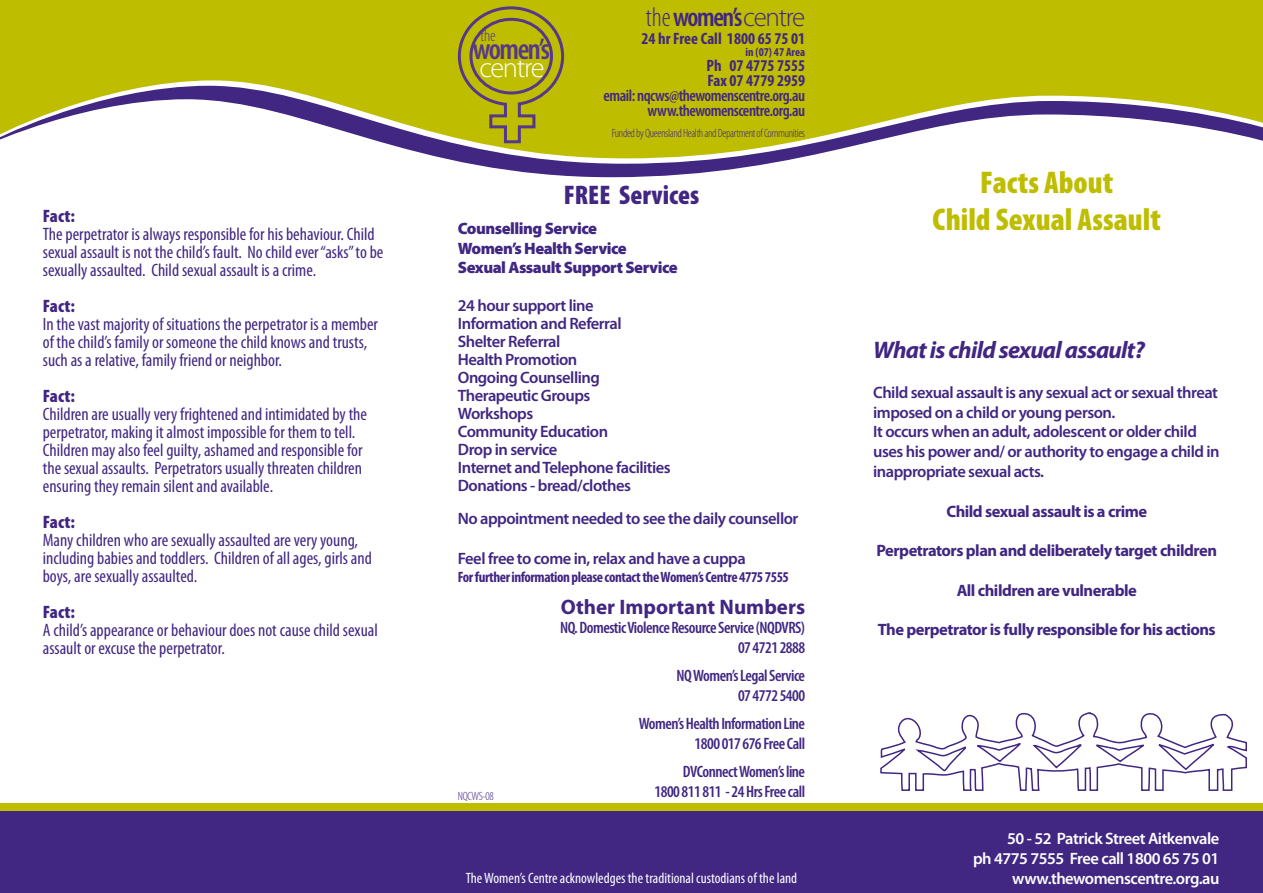
<style>
.page{position:relative;width:1263px;height:893px;background:#fff}
.page>*{position:absolute;margin:0;border:0;box-sizing:border-box;transform-origin:0 0}
.t1{font:900 condensed 31.5px/37.8px "Myriad Pro";color:#bebd00;text-align:center}
.t2{font:600 condensed 30px "Myriad Pro";letter-spacing:-.05em;color:#57378a}
.t3{font:300 28.35px "Myriad Pro";letter-spacing:-.05em;color:#fff}
.t4{font:600 condensed 27px "Myriad Pro";letter-spacing:-.05em;color:#412682}
.t5{font:900 condensed 27px "Myriad Pro";color:#412682}
.t6{font:italic 700 24px "Myriad Pro";letter-spacing:-.03em;color:#412682}
.t7{font:700 21px "Myriad Pro";color:#412682}
.t8{font:condensed 18px/18px "Myriad Pro";color:#412682}
.t9{font:900 condensed 18px "Myriad Pro";color:#412682}
.t10{font:300 condensed 16.65px "Myriad Pro";color:#57378a}
.t11{font:600 16.5px/18px "Myriad Pro";letter-spacing:-.03em;color:#412682}
.t12{font:600 condensed 16.5px/19.8px "Myriad Pro";letter-spacing:-.03em;color:#412682;text-align:right}
.t13{font:700 16.5px "Myriad Pro";letter-spacing:-.03em;color:#412682}
.t14{font:600 16.5px/19.8px "Myriad Pro";letter-spacing:-.03em;color:#fff;text-align:right}
.t15{font:900 16.5px/19.8px "Myriad Pro";letter-spacing:-.03em;color:#412682}
.t16{font:700 condensed 16.5px/15px "Myriad Pro";color:#412682}
.t17{font:condensed 15px "Myriad Pro";color:#fff}
.t18{font:700 condensed 15px "Myriad Pro";letter-spacing:-.03em;color:#412682}
.t19{font:300 condensed 12px "Myriad Pro";letter-spacing:-.03em;color:#412682}
.t20{font:700 condensed 12px "Myriad Pro";color:#412682}
.s1{font-weight:300}
.s2{font-weight:300;font-stretch:normal}
</style>
<div class="page">
<div style="left:0;top:804px;width:1263px;height:89px;background:#bebd00"></div>
<svg style="left:472px;top:164px;width:293px;height:14px"></svg>
<svg style="left:443px;top:158px;width:355px;height:6px;fill:#412682"></svg>
<svg style="left:0;top:0;width:1263px;height:158px;fill:#bebd00"></svg>
<div style="left:0;top:811px;width:1263px;height:82px;background:#412682"></div>
<svg style="left:456px;top:5px;width:110px;height:140px;background:#b0ab14"></svg>
<svg style="left:880px;top:712px;width:367px;height:79px"></svg>
<p class="t9" style="left:43px;top:205px;width:34px">Fact:</p>
<p class="t8" style="left:43px;top:225px;width:342px">The perpetrator is always responsible for his behaviour. Child sexual assault is not the child’s fault. No child ever “asks” to be sexually assaulted. Child sexual assault is a crime.</p>
<p class="t9" style="left:43px;top:295px;width:34px">Fact:</p>
<p class="t8" style="left:43px;top:315px;width:337px">In the vast majority of situations the perpetrator is a member of the child’s family or someone the child knows and trusts, such as a relative, family friend or neighbor.</p>
<p class="t9" style="left:43px;top:385px;width:34px">Fact:</p>
<p class="t8" style="left:43px;top:405px;width:326px">Children are usually very frightened and intimidated by the perpetrator, making it almost impossible for them to tell.<br>Children may also feel guilty, ashamed and responsible for the sexual assaults. Perpetrators usually threaten children ensuring they remain silent and available.</p>
<p class="t9" style="left:43px;top:511px;width:34px">Fact:</p>
<p class="t8" style="left:43px;top:531px;width:331px">Many children who are sexually assaulted are very young, including babies and toddlers. Children of all ages, girls and boys, are sexually assaulted.</p>
<p class="t9" style="left:43px;top:601px;width:34px">Fact:</p>
<p class="t8" style="left:43px;top:621px;width:337px">A child’s appearance or behaviour does not cause child sexual assault or excuse the perpetrator.</p>
<p class="t10" style="left:480px;top:26px;width:17px">the</p>
<h2 class="t2" style="left:473px;top:31px;width:79px">women’s</h2>
<h3 class="t3" style="left:479px;top:50px;width:66px">centre</h3>
<h3 class="t4" style="left:646px;top:0;width:161px"><span class="s1">the</span>women’s<span class="s2">centre</span></h3>
<p class="t16" style="left:641px;top:30px;width:165px">24 hr Free Call 1800 65 75 01</p>
<p class="t20" style="left:745px;top:44px;width:61px">in (07) 47 Area</p>
<p class="t16" style="left:707px;top:57px;width:100px">Ph 07 4775 7555<br>Fax 07 4779 2959</p>
<p class="t12" style="left:604px;top:87px;width:203px;line-height:15px">email: nqcws@thewomenscentre.org.au www.thewomenscentre.org.au</p>
<p class="t19" style="left:612px;top:126px;width:195px">Funded by Queensland Health and Department of Communities</p>
<h3 class="t5" style="left:564px;top:178px;width:137px">FREE Services</h3>
<p class="t15" style="left:458px;top:218px;width:221px">Counselling Service<br>Women’s Health Service<br>Sexual Assault Support Service</p>
<p class="t11" style="left:458px;top:296px;width:214px">24 hour support line<br>Information and Referral<br>Shelter Referral<br>Health Promotion<br>Ongoing Counselling<br>Therapeutic Groups<br>Workshops<br>Community Education<br>Drop in service<br>Internet and Telephone facilities<br>Donations - bread/clothes</p>
<p class="t11" style="left:458px;top:509px;width:342px">No appointment needed to see the daily counsellor</p>
<p class="t11" style="left:458px;top:549px;width:289px">Feel free to come in, relax and have a cuppa</p>
<p class="t18" style="left:458px;top:567px;width:333px">For further information please contact the Women’s Centre 4775 7555</p>
<p class="t7" style="left:561px;top:593px;width:246px">Other Important Numbers</p>
<p class="t12" style="left:560px;top:617px;width:247px">NQ. Domestic Violence Resource Service (NQDVRS)<br>07 4721 2888</p>
<p class="t12" style="left:676px;top:665px;width:130px">NQ Women’s Legal Service<br>07 4772 5400</p>
<p class="t12" style="left:639px;top:713px;width:168px">Women’s Health Information Line<br>1800 017 676 Free Call</p>
<p class="t12" style="left:655px;top:762px;width:152px">DVConnect Women’s line<br>1800 811 811 - 24 Hrs Free call</p>
<p class="t19" style="left:458px;top:789px;width:37px">NQCWS-08</p>
<p class="t17" style="left:466px;top:869px;width:333px">The Women’s Centre acknowledges the traditional custodians of the land</p>
<h1 class="t1" style="left:933px;top:162px;width:230px">Facts About<br>Child Sexual Assault</h1>
<h3 class="t6" style="left:873px;top:334px;width:273px">What is child sexual assault?</h3>
<p class="t11" style="left:873px;top:382px;width:348px;line-height:19.8px">Child sexual assault is any sexual act or sexual threat imposed on a child or young person.<br>It occurs when an adult, adolescent or older child uses his power and/ or authority to engage a child in inappropriate sexual acts.</p>
<p class="t13" style="left:946px;top:500px;width:202px">Child sexual assault is a crime</p>
<p class="t13" style="left:876px;top:540px;width:342px">Perpetrators plan and deliberately target children</p>
<p class="t13" style="left:957px;top:579px;width:182px">All children are vulnerable</p>
<p class="t13" style="left:878px;top:619px;width:339px">The perpetrator is fully responsible for his actions</p>
<p class="t14" style="left:973px;top:828px;width:248px">50 - 52 Patrick Street Aitkenvale<br>ph 4775 7555 Free call 1800 65 75 01 www.thewomenscentre.org.au</p>
</div>
